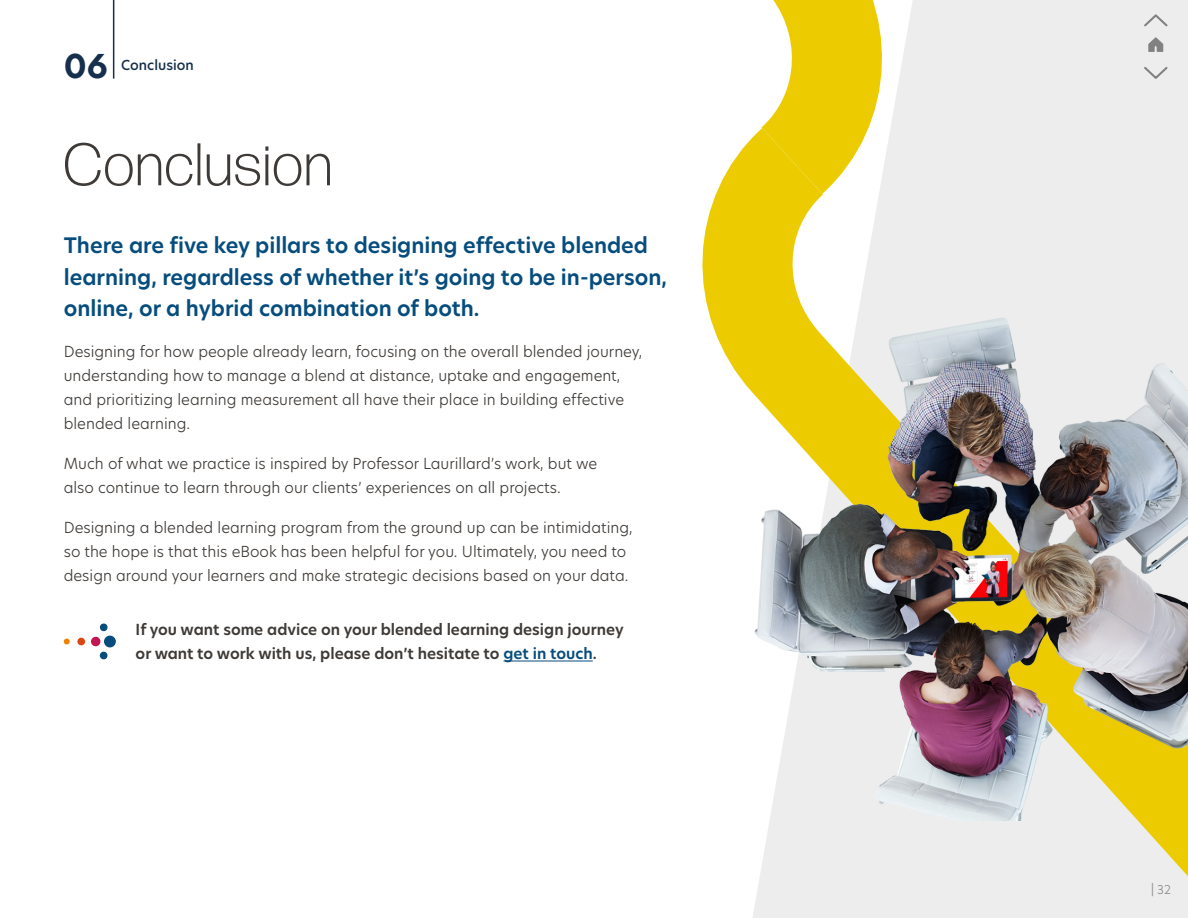
<style>
.page{position:relative;width:1188px;height:918px;background:#fff}
.page>*{position:absolute;margin:0;border:0;box-sizing:border-box;transform-origin:0 0}
.t1{font:300 60px "Forma DJR Display";letter-spacing:.03em;color:#3e3a37}
.t2{font:700 32.25px "New Hero";color:#162f4c}
.t3{font:600 21px/31.5px "New Hero";color:#064d7d}
.t4{font:300 15px/24px "New Hero";color:#3e3a37}
.t5{font:600 15px/24px "New Hero";color:#3e3a37}
.t6{font:500 13.5px "New Hero";color:#162f4c}
.t7{font:300 12px "New Hero";color:#8a8686}
.s1{color:#064d7d}
</style>
<div class="page">
<hr style="left:504px;top:661px;width:89px;height:1px;background:#064d7d">
<svg style="left:773px;top:0;width:206px;height:34px"></svg>
<svg style="left:702px;top:34px;width:486px;height:884px"></svg>
<div style="left:104px;top:636px;width:12px;height:11px;background:#064d7d;border-radius:50%"></div>
<div style="left:91px;top:637px;width:9px;height:9px;background:#c31552;border-radius:50%"></div>
<div style="left:77px;top:638px;width:8px;height:7px;background:#db4614;border-radius:50%"></div>
<svg style="left:64px;top:639px;width:6px;height:5px"></svg>
<svg style="left:99px;top:623px;width:9px;height:9px"></svg>
<div style="left:100px;top:652px;width:8px;height:7px;background:#064d7d;border-radius:4px"></div>
<img style="left:737px;top:301px;width:451px;height:519px">
<svg style="left:1144px;top:14px;width:24px;height:14px"></svg>
<svg style="left:1144px;top:65px;width:24px;height:14px"></svg>
<svg style="left:1148px;top:36px;width:16px;height:16px"></svg>
<hr style="left:113px;top:0;width:1px;height:79px;background:#162f4c">
<h2 class="t2" style="left:64px;top:44px;width:45px">06</h2>
<p class="t6" style="left:121px;top:56px;width:74px">Conclusion</p>
<h1 class="t1" style="left:64px;top:129px;width:270px">Conclusion</h1>
<h3 class="t3" style="left:64px;top:230px;width:605px">There are five key pillars to designing effective blended learning, regardless of whether it’s going to be in-person, online, or a hybrid combination of both.</h3>
<p class="t4" style="left:64px;top:339px;width:580px">Designing for how people already learn, focusing on the overall blended journey, understanding how to manage a blend at distance, uptake and engagement, and prioritizing learning measurement all have their place in building effective blended learning.</p>
<p class="t4" style="left:64px;top:451px;width:535px">Much of what we practice is inspired by Professor Laurillard’s work, but we also continue to learn through our clients’ experiences on all projects.</p>
<p class="t4" style="left:64px;top:515px;width:570px">Designing a blended learning program from the ground up can be intimidating, so the hope is that this eBook has been helpful for you. Ultimately, you need to design around your learners and make strategic decisions based on your data.</p>
<p class="t5" style="left:136px;top:618px;width:490px">If you want some advice on your blended learning design journey or want to work with us, please don’t hesitate to <span class="s1">get in touch</span>.</p>
<p class="t7" style="left:1151px;top:881px;width:21px">| 32</p>
</div>
